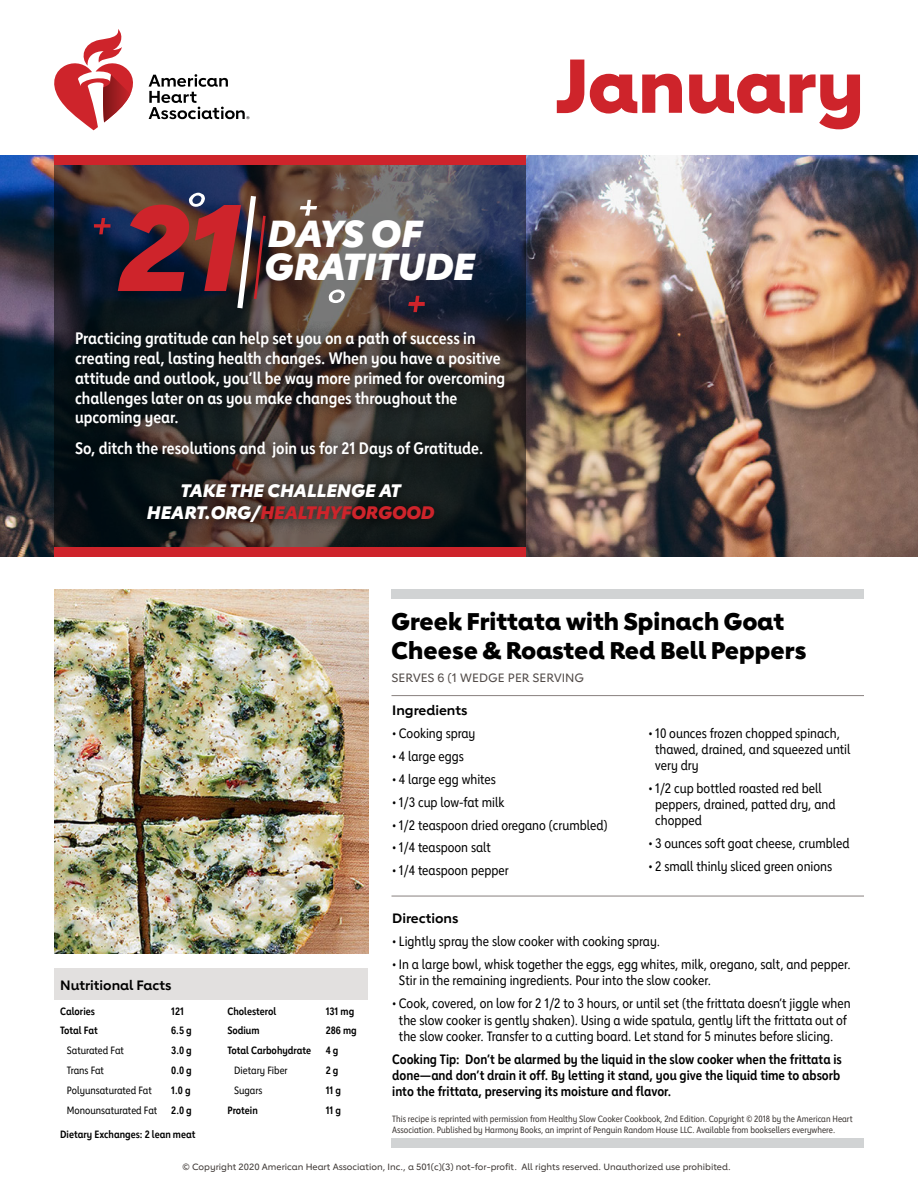
<style>
.page{position:relative;width:918px;height:1188px;background:#fff}
.page>*{position:absolute;margin:0;border:0;box-sizing:border-box;transform-origin:0 0}
.t1{font:italic 800 120px "Lub Dub";color:#ce242b}
.t2{font:800 75px "Lub Dub";color:#ce242b}
.t3{font:italic 800 37.5px/33px "Lub Dub";color:#fff}
.t4{font:800 24px/28.8px "Lub Dub";color:#000}
.t5{font:italic 800 18px/21.6px "Lub Dub";color:#fff;text-align:center}
.t6{font:700 16.5px/19.8px "Lub Dub Condensed";color:#fff}
.t7{font:13.5px/16.2px "Lub Dub Condensed";color:#000}
.t8{font:700 13.5px/16.2px "Lub Dub Condensed";color:#000;text-align:justify}
.t9{font:700 13.5px "Lub Dub";color:#000}
.t10{font:500 12px "Lub Dub";color:#524b48}
.t11{font:700 10.5px "Lub Dub Condensed";color:#000}
.t12{font:10.5px "Lub Dub Condensed";color:#000}
.t13{font:9px/10.8px "Lub Dub Condensed";color:#3c3633}
.t14{font:500 9px "Lub Dub";color:#3c3633}
.s1{color:#ce242b}
</style>
<div class="page">
<img style="left:0;top:156px;width:918px;height:401px">
<svg style="left:54px;top:165px;width:472px;height:383px;background:#3b373e"></svg>
<svg style="left:149px;top:74px;width:100px;height:45px"></svg>
<svg style="left:54px;top:29px;width:79px;height:101px"></svg>
<img style="left:54px;top:590px;width:314px;height:364px">
<svg style="left:60px;top:316px;width:460px;height:221px;background:#262524"></svg>
<div style="left:54px;top:968px;width:313px;height:32px;background:#e2e0df"></div>
<div style="left:54px;top:156px;width:472px;height:9px;background:#ce242b"></div>
<div style="left:54px;top:548px;width:472px;height:9px;background:#ce242b"></div>
<div style="left:392px;top:590px;width:472px;height:9px;background:#d1d3d4"></div>
<div style="left:392px;top:1138px;width:472px;height:10px;background:#d1d3d4"></div>
<hr style="left:392px;top:695px;width:472px;height:1px;background:#88817e">
<hr style="left:392px;top:896px;width:472px;height:1px;background:#88817e">
<svg style="left:234px;top:190px;width:33px;height:124px;background:#5d494a"></svg>
<svg style="left:408px;top:296px;width:17px;height:16px"></svg>
<svg style="left:300px;top:200px;width:17px;height:16px"></svg>
<svg style="left:94px;top:218px;width:16px;height:16px"></svg>
<svg style="left:329px;top:290px;width:16px;height:13px"></svg>
<svg style="left:189px;top:193px;width:16px;height:14px"></svg>
<h1 class="t1" style="left:119px;top:175px;width:124px">21</h1>
<h3 class="t3" style="left:265px;top:217px;width:212px">DAYS OF<br>GRATITUDE</h3>
<p class="t6" style="left:75px;top:328px;width:432px">Practicing gratitude can help set you on a path of success in creating real, lasting health changes. When you have a positive attitude and outlook, you’ll be way more primed for overcoming challenges later on as you make changes throughout the upcoming year.</p>
<p class="t6" style="left:75px;top:438px;width:410px">So, ditch the resolutions and join us for 21 Days of Gratitude.</p>
<h3 class="t5" style="left:147px;top:480px;width:289px">TAKE THE CHALLENGE AT<br>HEART.ORG/<span class="s1">HEALTHYFORGOOD</span></h3>
<h2 class="t2" style="left:554px;top:40px;width:311px">January</h2>
<h3 class="t4" style="left:392px;top:607px;width:417px">Greek Frittata with Spinach Goat<br>Cheese &amp; Roasted Red Bell Peppers</h3>
<p class="t10" style="left:392px;top:671px;width:194px">SERVES 6 (1 WEDGE PER SERVING</p>
<p class="t9" style="left:60px;top:977px;width:113px">Nutritional Facts</p>
<p class="t11" style="left:60px;top:1005px;width:36px">Calories</p>
<p class="t11" style="left:171px;top:1005px;width:14px">121</p>
<p class="t11" style="left:227px;top:1005px;width:50px">Cholesterol</p>
<p class="t11" style="left:326px;top:1005px;width:30px">131 mg</p>
<p class="t11" style="left:60px;top:1024px;width:39px">Total Fat</p>
<p class="t11" style="left:171px;top:1024px;width:22px">6.5 g</p>
<p class="t11" style="left:227px;top:1024px;width:34px">Sodium</p>
<p class="t11" style="left:326px;top:1024px;width:33px">286 mg</p>
<p class="t12" style="left:67px;top:1044px;width:59px">Saturated Fat</p>
<p class="t11" style="left:171px;top:1044px;width:22px">3.0 g</p>
<p class="t11" style="left:227px;top:1044px;width:85px">Total Carbohydrate</p>
<p class="t11" style="left:326px;top:1044px;width:14px">4 g</p>
<p class="t12" style="left:67px;top:1064px;width:39px">Trans Fat</p>
<p class="t11" style="left:171px;top:1064px;width:22px">0.0 g</p>
<p class="t12" style="left:234px;top:1064px;width:55px">Dietary Fiber</p>
<p class="t11" style="left:326px;top:1064px;width:14px">2 g</p>
<p class="t12" style="left:67px;top:1084px;width:86px">Polyunsaturated Fat</p>
<p class="t11" style="left:171px;top:1084px;width:21px">1.0 g</p>
<p class="t12" style="left:234px;top:1084px;width:30px">Sugars</p>
<p class="t11" style="left:326px;top:1084px;width:17px">11 g</p>
<p class="t12" style="left:67px;top:1104px;width:92px">Monounsaturated Fat</p>
<p class="t11" style="left:171px;top:1104px;width:22px">2.0 g</p>
<p class="t11" style="left:227px;top:1104px;width:32px">Protein</p>
<p class="t11" style="left:326px;top:1104px;width:17px">11 g</p>
<p class="t11" style="left:60px;top:1128px;width:137px">Dietary Exchanges: 2 lean meat</p>
<p class="t9" style="left:392px;top:702px;width:77px">Ingredients</p>
<p class="t7" style="left:392px;top:725px;width:85px">• Cooking spray</p>
<p class="t7" style="left:392px;top:748px;width:73px">• 4 large eggs</p>
<p class="t7" style="left:392px;top:771px;width:105px">• 4 large egg whites</p>
<p class="t7" style="left:392px;top:794px;width:114px">• 1/3 cup low-fat milk</p>
<p class="t7" style="left:392px;top:817px;width:217px">• 1/2 teaspoon dried oregano (crumbled)</p>
<p class="t7" style="left:392px;top:839px;width:100px">• 1/4 teaspoon salt</p>
<p class="t7" style="left:392px;top:862px;width:118px">• 1/4 teaspoon pepper</p>
<p class="t7" style="left:655px;top:725px;width:197px;text-indent:-7px">• 10 ounces frozen chopped spinach, thawed, drained, and squeezed until very dry</p>
<p class="t7" style="left:655px;top:780px;width:182px;text-indent:-7px">• 1/2 cup bottled roasted red bell peppers, drained, patted dry, and chopped</p>
<p class="t7" style="left:648px;top:835px;width:203px">• 3 ounces soft goat cheese, crumbled</p>
<p class="t7" style="left:648px;top:858px;width:185px">• 2 small thinly sliced green onions</p>
<p class="t9" style="left:392px;top:910px;width:68px">Directions</p>
<p class="t7" style="left:392px;top:933px;width:269px">• Lightly spray the slow cooker with cooking spray.</p>
<p class="t7" style="left:399px;top:956px;width:453px;text-indent:-7px">• In a large bowl, whisk together the eggs, egg whites, milk, oregano, salt, and pepper.<br>Stir in the remaining ingredients. Pour into the slow cooker.</p>
<p class="t7" style="left:399px;top:995px;width:453px;text-indent:-7px">• Cook, covered, on low for 2 1/2 to 3 hours, or until set (the frittata doesn’t jiggle when the slow cooker is gently shaken). Using a wide spatula, gently lift the frittata out of the slow cooker. Transfer to a cutting board. Let stand for 5 minutes before slicing.</p>
<p class="t8" style="left:392px;top:1051px;width:451px">Cooking Tip: Don’t be alarmed by the liquid in the slow cooker when the frittata is done—and don’t drain it off. By letting it stand, you give the liquid time to absorb into the frittata, preserving its moisture and flavor.</p>
<p class="t13" style="left:392px;top:1113px;width:462px">This recipe is reprinted with permission from Healthy Slow Cooker Cookbook, 2nd Edition. Copyright © 2018 by the American Heart<br>Association. Published by Harmony Books, an imprint of Penguin Random House LLC. Available from booksellers everywhere.</p>
<p class="t14" style="left:183px;top:1162px;width:550px">© Copyright 2020 American Heart Association, Inc., a 501(c)(3) not-for-profit. All rights reserved. Unauthorized use prohibited.</p>
</div>
